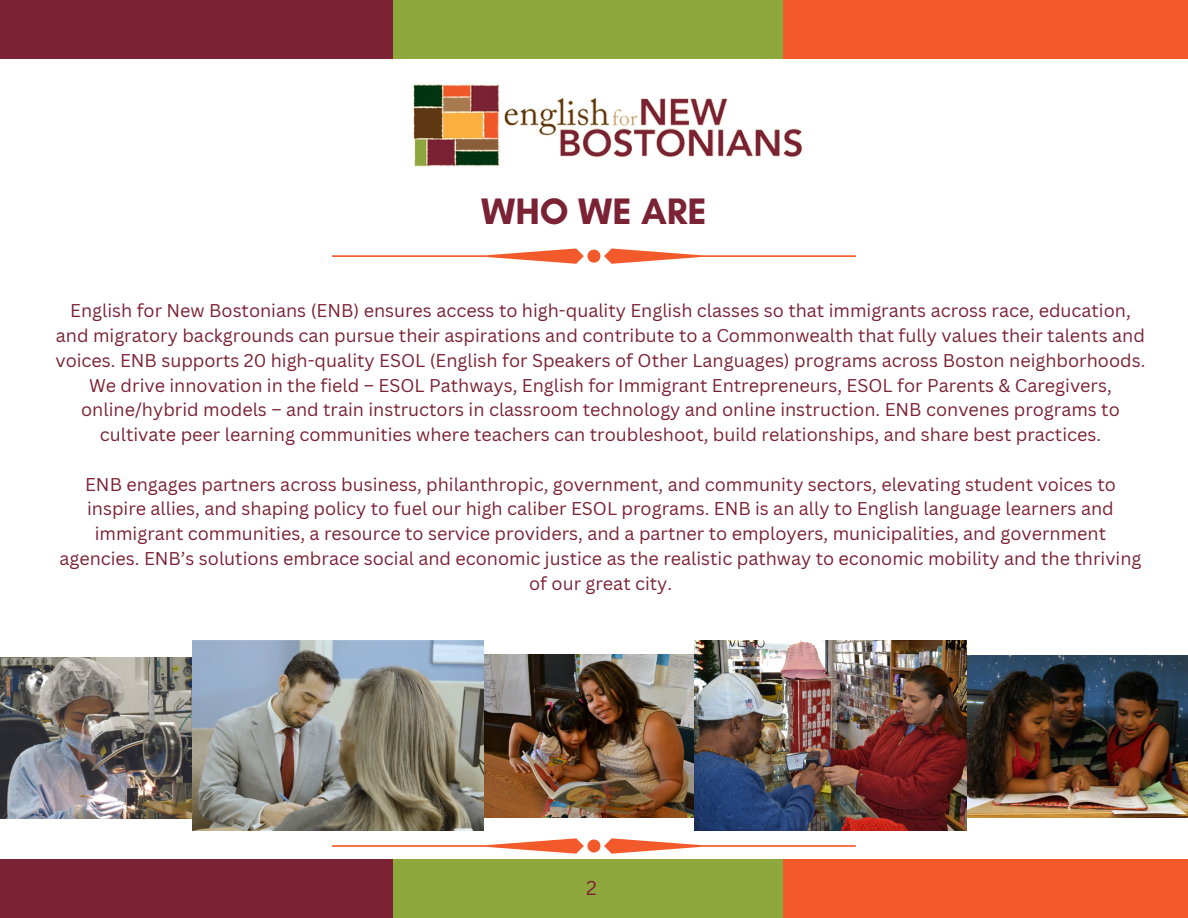
<style>
.page{position:relative;width:1188px;height:918px;background:#fff}
.page>*{position:absolute;margin:0;border:0;box-sizing:border-box;transform-origin:0 0}
.t1{font:700 37.5px "Glacial Indifference";color:#7b2234}
.t2{font:19.5px "Canva Sans";color:#7b2234}
.t3{font:18px/24.8px "Canva Sans";color:#7b2234;text-align:center}
</style>
<div class="page">
<img style="left:413px;top:84px;width:390px;height:83px">
<div style="left:0;top:860px;width:405px;height:58px;background:#7b2234"></div>
<div style="left:783px;top:860px;width:405px;height:58px;background:#f25a2b"></div>
<div style="left:393px;top:860px;width:390px;height:58px;background:#8fa83d"></div>
<div style="left:0;top:0;width:405px;height:58px;background:#7b2234"></div>
<div style="left:783px;top:0;width:405px;height:58px;background:#f25a2b"></div>
<div style="left:393px;top:0;width:390px;height:58px;background:#8fa83d"></div>
<svg style="left:332px;top:248px;width:524px;height:16px"></svg>
<svg style="left:332px;top:838px;width:524px;height:16px"></svg>
<img style="left:484px;top:655px;width:211px;height:163px">
<img style="left:966px;top:656px;width:222px;height:162px">
<img style="left:695px;top:641px;width:271px;height:190px">
<img style="left:0;top:657px;width:192px;height:161px">
<img style="left:192px;top:641px;width:292px;height:190px">
<p class="t1" style="left:481px;top:189px;width:227px">WHO WE ARE</p>
<p class="t3" style="left:55px;top:298px;width:1091px">English for New Bostonians (ENB) ensures access to high-quality English classes so that immigrants across race, education, and migratory backgrounds can pursue their aspirations and contribute to a Commonwealth that fully values their talents and voices. ENB supports 20 high-quality ESOL (English for Speakers of Other Languages) programs across Boston neighborhoods.<br>We drive innovation in the field – ESOL Pathways, English for Immigrant Entrepreneurs, ESOL for Parents &amp; Caregivers, online/hybrid models – and train instructors in classroom technology and online instruction. ENB convenes programs to cultivate peer learning communities where teachers can troubleshoot, build relationships, and share best practices.</p>
<p class="t3" style="left:59px;top:471px;width:1084px">ENB engages partners across business, philanthropic, government, and community sectors, elevating student voices to inspire allies, and shaping policy to fuel our high caliber ESOL programs. ENB is an ally to English language learners and immigrant communities, a resource to service providers, and a partner to employers, municipalities, and government agencies. ENB’s solutions embrace social and economic justice as the realistic pathway to economic mobility and the thriving of our great city.</p>
<p class="t2" style="left:586px;top:874px;width:12px">2</p>
</div>
